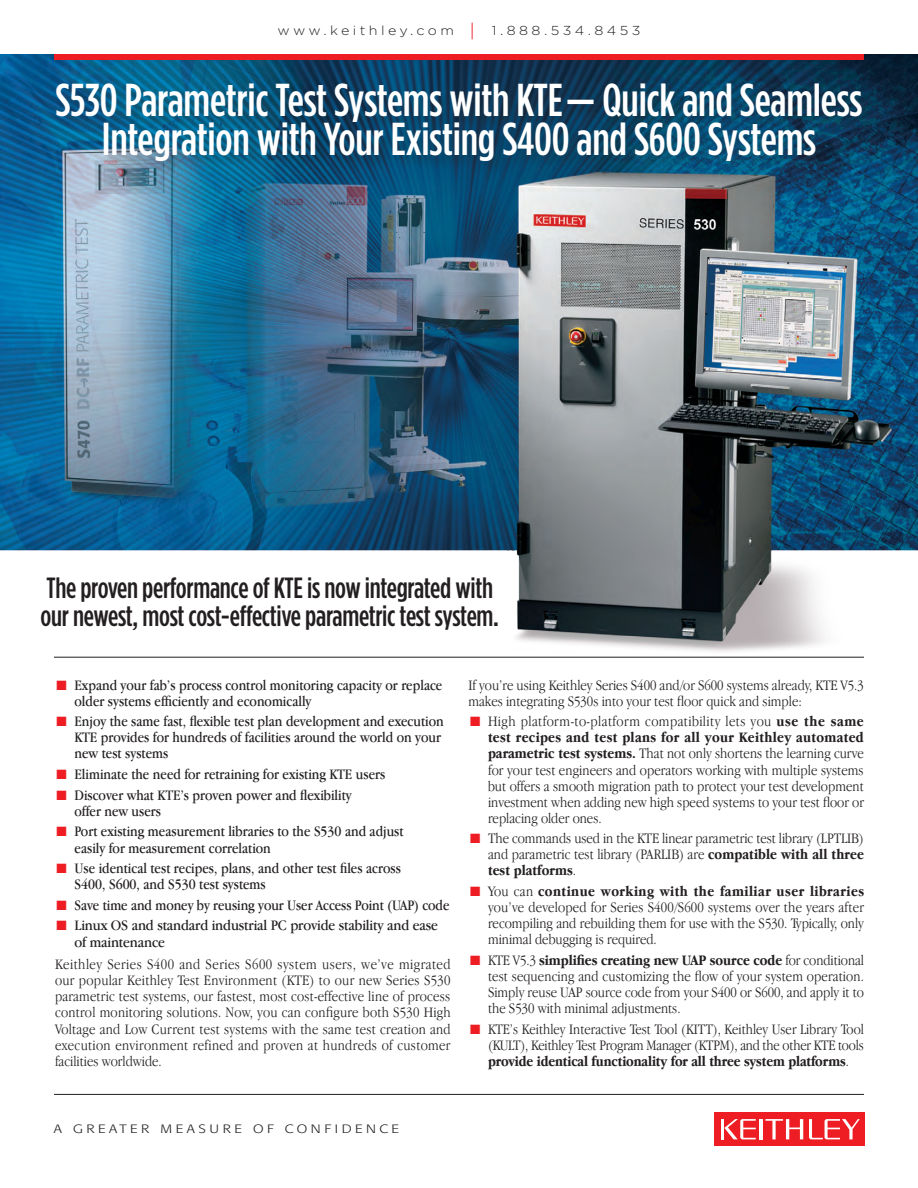
<style>
.page{position:relative;width:918px;height:1188px;background:#fff}
.page>*{position:absolute;margin:0;border:0;box-sizing:border-box;transform-origin:0 0}
.t1{font:500 46.05px/38.8px "Gotham Condensed";letter-spacing:-.005em;color:#fff;text-align:center}
.t2{font:500 29.25px/27.6px "Gotham Condensed";letter-spacing:-.01em;color:#231f20}
.t3{font:300 15px/16px "Garamond IT Cby BT";color:#231f20;text-align:justify;scale:.85 1}
.t4{font:15px/16px "Garamond IT Cby BT";color:#231f20;scale:.85 1}
.t5{font:300 15px/16px "Garamond IT Cby BT";color:#231f20;text-align:justify;scale:.84 1}
.t6{font:15px/16px "Garamond IT Cby BT";color:#231f20;scale:.9 1}
.t7{font:300 12.9px "Gotham";letter-spacing:.24em;color:#231f20;scale:1.1 1}
.t8{font:300 12px "Formata";letter-spacing:.24em;color:#231f20;scale:1.2 1}
.s1{font-size:18px;color:#ee1d23}
.s2{color:#ee1d23}
.s3{font-weight:700}
</style>
<div class="page">
<img style="left:0;top:54px;width:918px;height:598px">
<div style="left:714px;top:1112px;width:150px;height:34px;background:#ee1d23"></div>
<hr style="left:759px;top:1119px;width:3px;height:20px;background:#fff">
<svg style="left:765px;top:1119px;width:38px;height:20px"></svg>
<hr style="left:721px;top:1119px;width:3px;height:20px;background:#fff">
<svg style="left:724px;top:1119px;width:32px;height:20px"></svg>
<svg style="left:809px;top:1119px;width:51px;height:20px"></svg>
<div style="left:55px;top:82px;width:821px;height:94px;background:#231f20;opacity:.3"></div>
<hr style="left:54px;top:657px;width:810px;height:1px;background:#231f20">
<hr style="left:54px;top:1094px;width:810px;height:1px;background:#231f20">
<div style="left:54px;top:54px;width:810px;height:6px;background:#ee1d23"></div>
<p class="t7" style="left:277px;top:24px;width:181px">www.keithley.com <span class="s1">|</span></p>
<p class="t7" style="left:492px;top:24px;width:137px">1.888.534.8453</p>
<h1 class="t1" style="left:55px;top:80px;width:809px">S530 Parametric Test Systems with KTE— Quick and Seamless<br>Integration with Your Existing S400 and S600 Systems</h1>
<h2 class="t2" style="left:41px;top:573px;width:460px">The proven performance of KTE is now integrated with our newest, most cost-effective parametric test system.</h2>
<p class="t4" style="left:75px;top:677px;width:434px;text-indent:-18px"><span class="s2">■</span> Expand your fab’s process control monitoring capacity or replace older systems efficiently and economically</p>
<p class="t4" style="left:75px;top:713px;width:436px;text-indent:-18px"><span class="s2">■</span> Enjoy the same fast, flexible test plan development and execution<br>KTE provides for hundreds of facilities around the world on your new test systems</p>
<p class="t4" style="left:57px;top:766px;width:388px"><span class="s2">■</span> Eliminate the need for retraining for existing KTE users</p>
<p class="t4" style="left:75px;top:787px;width:328px;text-indent:-18px"><span class="s2">■</span> Discover what KTE’s proven power and flexibility offer new users</p>
<p class="t4" style="left:75px;top:823px;width:389px;text-indent:-18px"><span class="s2">■</span> Port existing measurement libraries to the S530 and adjust easily for measurement correlation</p>
<p class="t4" style="left:75px;top:860px;width:385px;text-indent:-18px"><span class="s2">■</span> Use identical test recipes, plans, and other test files across<br>S400, S600, and S530 test systems</p>
<p class="t4" style="left:57px;top:897px;width:464px"><span class="s2">■</span> Save time and money by reusing your User Access Point (UAP) code</p>
<p class="t6" style="left:75px;top:917px;width:405px;text-indent:-18px"><span class="s2">■</span> Linux OS and standard industrial PC provide stability and ease of maintenance</p>
<p class="t3" style="left:55px;top:956px;width:467px">Keithley Series S400 and Series S600 system users, we’ve migrated our popular Keithley Test Environment (KTE) to our new Series S530 parametric test systems, our fastest, most cost-effective line of process control monitoring solutions. Now, you can configure both S530 High Voltage and Low Current test systems with the same test creation and execution environment refined and proven at hundreds of customer facilities worldwide.</p>
<p class="t3" style="left:469px;top:677px;width:467px">If you’re using Keithley Series S400 and/or S600 systems already, KTE V5.3 makes integrating S530s into your test floor quick and simple:</p>
<p class="t3" style="left:488px;top:713px;width:444px;text-indent:-18px"><span class="s2">■</span> High platform-to-platform compatibility lets you <span class="s3">use the same test recipes and test plans for all your Keithley automated parametric test systems.</span> That not only shortens the learning curve for your test engineers and operators working with multiple systems but offers a smooth migration path to protect your test development investment when adding new high speed systems to your test floor or replacing older ones.</p>
<p class="t3" style="left:488px;top:830px;width:444px;text-indent:-18px"><span class="s2">■</span> The commands used in the KTE linear parametric test library (LPTLIB) and parametric test library (PARLIB) are <span class="s3">compatible with all three test platforms</span>.</p>
<p class="t3" style="left:488px;top:883px;width:444px;text-indent:-18px"><span class="s2">■</span> You can <span class="s3">continue working with the familiar user libraries </span>you’ve developed for Series S400/S600 systems over the years after recompiling and rebuilding them for use with the S530. Typically, only minimal debugging is required.</p>
<p class="t3" style="left:488px;top:952px;width:444px;text-indent:-18px"><span class="s2">■</span> KTE V5.3 <span class="s3">simplifies creating new UAP source code</span> for conditional test sequencing and customizing the flow of your system operation.<br>Simply reuse UAP source code from your S400 or S600, and apply it to the S530 with minimal adjustments.</p>
<p class="t5" style="left:488px;top:1021px;width:449px;text-indent:-18px"><span class="s2">■</span> KTE’s Keithley Interactive Test Tool (KITT), Keithley User Library Tool (KULT), Keithley Test Program Manager (KTPM), and the other KTE tools <span class="s3">provide identical functionality for all three system platforms</span>.</p>
<p class="t8" style="left:54px;top:1121px;width:289px">A GREATER MEASURE OF CONFIDENCE</p>
</div>
